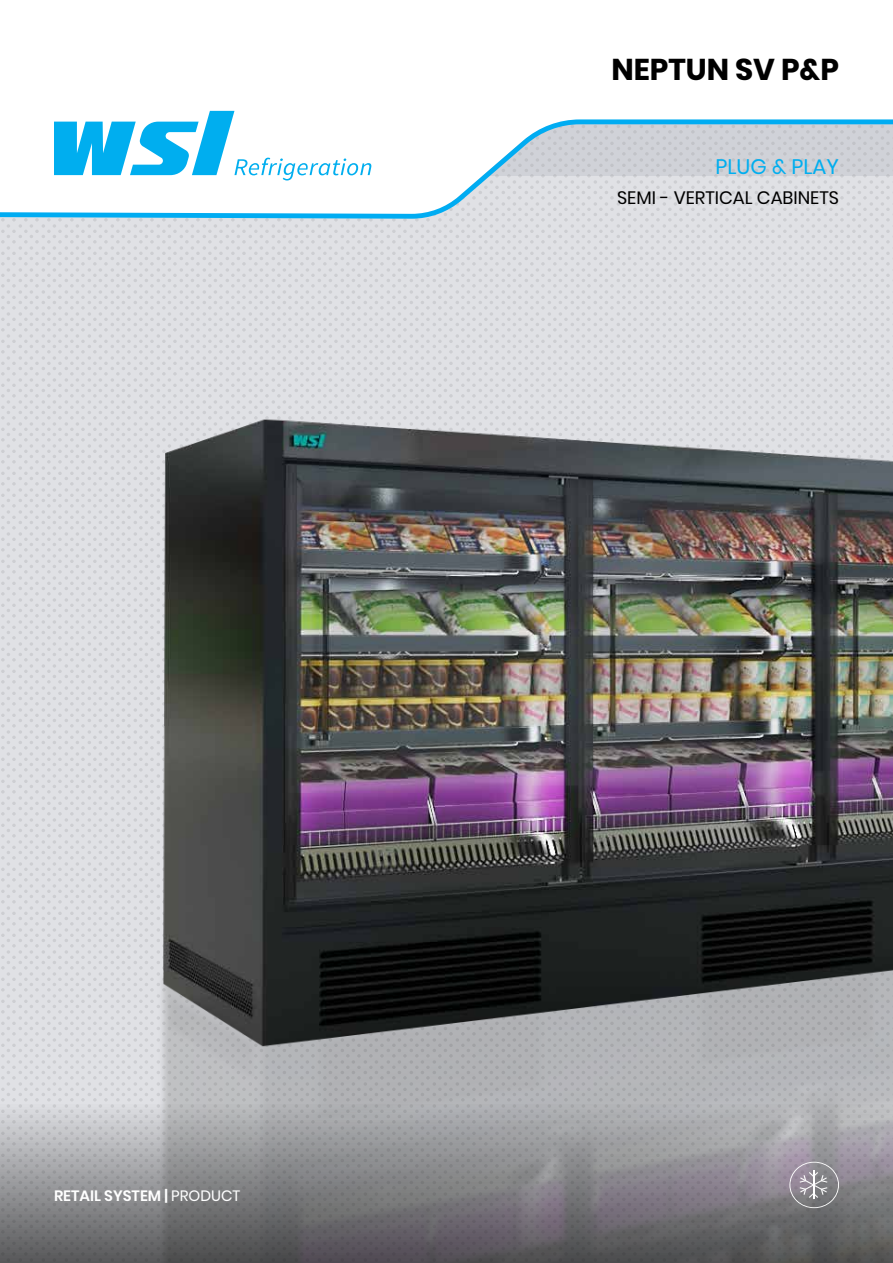
<style>
.page{position:relative;width:893px;height:1263px;background:#fff}
.page>*{position:absolute;margin:0;border:0;box-sizing:border-box;transform-origin:0 0}
.t1{font:700 30px "Poppins";color:#000}
.t2{font:21px "Poppins";color:#00aeef}
.t3{font:18px "Poppins";color:#000}
.t4{font:600 15px "Poppins";color:#fff}
.s1{font-weight:400}
</style>
<div class="page">
<svg style="left:0;top:221px;width:893px;height:389px;background:#dddee2"></svg>
<svg style="left:0;top:119px;width:893px;height:102px"></svg>
<img style="left:119px;top:361px;width:774px;height:249px">
<svg style="left:54px;top:111px;width:317px;height:69px"></svg>
<img style="left:0;top:610px;width:893px;height:653px">
<svg style="left:789px;top:1162px;width:50px;height:46px;background:#959298"></svg>
<h1 class="t1" style="left:611px;top:52px;width:229px">NEPTUN SV P&amp;P</h1>
<p class="t2" style="left:715px;top:155px;width:125px">PLUG &amp; PLAY</p>
<p class="t3" style="left:617px;top:187px;width:223px">SEMI - VERTICAL CABINETS</p>
<p class="t4" style="left:54px;top:1187px;width:188px">RETAIL SYSTEM | <span class="s1">PRODUCT</span></p>
</div>
